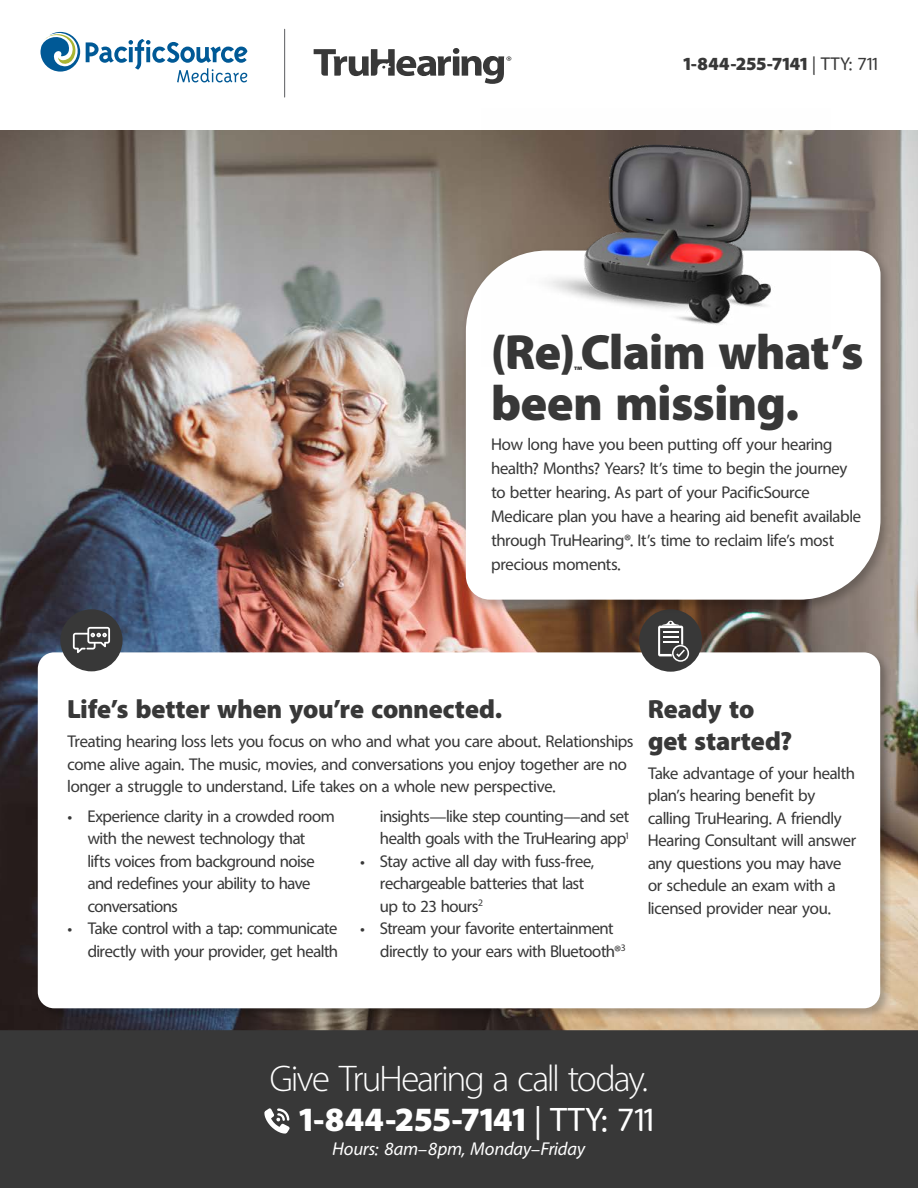
<style>
.page{position:relative;width:918px;height:1188px;background:#fff}
.page>*{position:absolute;margin:0;border:0;box-sizing:border-box;transform-origin:0 0}
.t1{font:900 48px "Tru Hearing Rounded";color:#383838}
.t2{font:300 36px "Tru Hearing Rounded";color:#fff}
.t3{font:900 33px "Tru Hearing Rounded";letter-spacing:-.015em;color:#fff}
.t4{font:900 25.5px/31.5px "Tru Hearing Rounded";color:#383838}
.t5{font:italic 18px "Tru Hearing Rounded";color:#fff}
.t6{font:900 18px "Tru Hearing Rounded";letter-spacing:-.015em;color:#383838}
.t7{font:16.5px/22.5px "Tru Hearing Rounded";color:#383838}
.t8{font:900 12px "Tru Hearing Rounded";color:#383838}
.s1{font-weight:400}
</style>
<div class="page">
<img style="left:0;top:131px;width:918px;height:899px">
<div style="left:36px;top:650px;width:856px;height:370px;background:#000;opacity:.25"></div>
<div style="left:38px;top:652px;width:842px;height:356px;background:#fff;border-radius:16px"></div>
<div style="left:639px;top:609px;width:63px;height:63px;background:#383838;border-radius:31px"></div>
<svg style="left:658px;top:621px;width:31px;height:41px"></svg>
<div style="left:461px;top:247px;width:432px;height:366px;background:#000;opacity:.24"></div>
<svg style="left:466px;top:251px;width:415px;height:349px"></svg>
<div style="left:60px;top:609px;width:63px;height:62px;background:#383838;border-radius:50%"></div>
<svg style="left:73px;top:627px;width:37px;height:26px"></svg>
<div style="left:0;top:1030px;width:918px;height:158px;background:#383838"></div>
<svg style="left:264px;top:1108px;width:26px;height:26px"></svg>
<img style="left:482px;top:130px;width:349px;height:236px">
<svg style="left:314px;top:48px;width:197px;height:36px"></svg>
<hr style="left:284px;top:29px;width:1px;height:68px;background:#6d6e71">
<svg style="left:41px;top:32px;width:206px;height:50px"></svg>
<p class="t6" style="left:683px;top:53px;width:196px">1-844-255-7141 <span class="s1">| TTY: 711</span></p>
<h1 class="t1" style="left:491px;top:324px;width:373px">(Re)Claim what’s</h1>
<h1 class="t8" style="left:574px;top:363px;width:10px">™</h1>
<h1 class="t1" style="left:491px;top:375px;width:310px">been missing.</h1>
<p class="t7" style="left:491px;top:433px;width:371px;line-height:24px">How long have you been putting off your hearing health? Months? Years? It’s time to begin the journey to better hearing. As part of your PacificSource Medicare plan you have a hearing aid benefit available through TruHearing®. It’s time to reclaim life’s most precious moments.</p>
<h2 class="t4" style="left:68px;top:694px;width:436px">Life’s better when you’re connected.</h2>
<p class="t7" style="left:68px;top:731px;width:567px">Treating hearing loss lets you focus on who and what you care about. Relationships come alive again. The music, movies, and conversations you enjoy together are no longer a struggle to understand. Life takes on a whole new perspective.</p>
<p class="t7" style="left:88px;top:805px;width:248px;text-indent:-20px">• Experience clarity in a crowded room with the newest technology that<br>lifts voices from background noise and redefines your ability to have conversations</p>
<p class="t7" style="left:68px;top:918px;width:272px;text-align:right">• Take control with a tap: communicate directly with your provider, get health</p>
<p class="t7" style="left:380px;top:805px;width:250px">insights—like step counting—and set health goals with the TruHearing app<sup>1</sup></p>
<p class="t7" style="left:380px;top:850px;width:215px;text-indent:-20px">• Stay active all day with fuss-free, rechargeable batteries that last up to 23 hours<sup>2</sup></p>
<p class="t7" style="left:380px;top:918px;width:247px;text-indent:-20px">• Stream your favorite entertainment directly to your ears with Bluetooth®<sup>3</sup></p>
<h2 class="t4" style="left:648px;top:694px;width:146px">Ready to get started?</h2>
<p class="t7" style="left:648px;top:762px;width:210px">Take advantage of your health plan’s hearing benefit by calling TruHearing. A friendly<br>Hearing Consultant will answer any questions you may have or schedule an exam with a licensed provider near you.</p>
<p class="t2" style="left:270px;top:1059px;width:379px">Give TruHearing a call today.</p>
<p class="t3" style="left:299px;top:1100px;width:356px">1-844-255-7141 <span class="s1">| TTY: 711</span></p>
<p class="t5" style="left:333px;top:1138px;width:254px">Hours: 8am–8pm, Monday–Friday</p>
</div>
